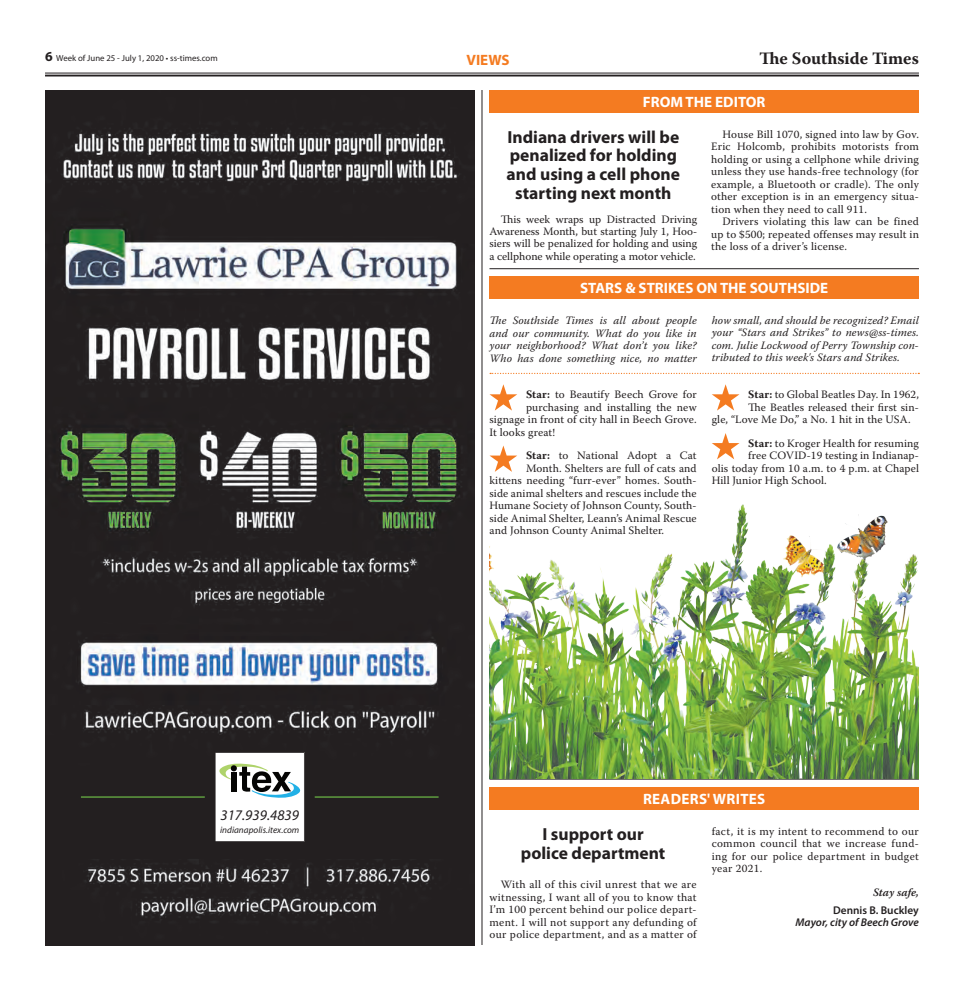
<style>
.page{position:relative;width:964px;height:990px;background:#fff}
.page>*{position:absolute;margin:0;border:0;box-sizing:border-box;transform-origin:0 0}
.Headline_-_14pt{font:700 17.5px/18.8px "Myriad Pro";color:#231f20;text-align:center}
.t1{font:700 17.38px "Warnock Pro";color:#231f20}
.Body_Copy{font:700 15px "Myriad Pro";color:#fff}
.Body_Copy-2{font:700 15px "Myriad Pro";letter-spacing:.02em;color:#fff}
.Briefs{font:700 15px "Myriad Pro";color:#f47b21}
.t2{font:italic 14.75px "Myriad";letter-spacing:.005em;color:#231f20}
.Body_Copy-3{font:11.25px/12.5px "Warnock Pro";letter-spacing:.01em;color:#231f20;text-align:justify}
.Body_Copy-4{font:italic 11.25px/12.5px "Warnock Pro";letter-spacing:.01em;color:#231f20;text-align:justify}
.Body_Copy-5{font:italic 600 11.25px "Myriad Pro";color:#231f20}
.Body_Copy-6{font:600 11.25px "Myriad Pro";color:#231f20}
.Body_Copy-7{font:italic 600 11.25px "Warnock Pro";color:#231f20}
.t3{font:italic 9.25px "Myriad";letter-spacing:.005em;color:#231f20}
.t4{font:8.75px "Myriad Pro";color:#231f20}
.s1{font-weight:700;font-size:13.75px}
.s2{font-weight:700}
</style>
<div class="page">
<hr style="left:45px;top:73px;width:873px;height:1px;background:#231f20">
<hr style="left:45px;top:75px;width:873px;height:2px;background:#231f20">
<hr style="left:481px;top:90px;width:1px;height:855px;background:#231f20">
<div style="left:489px;top:90px;width:429px;height:22px;background:#f47b21"></div>
<div style="left:489px;top:787px;width:429px;height:22px;background:#f47b21"></div>
<hr style="left:489px;top:779px;width:429px;height:1px;background:#231f20">
<hr style="left:489px;top:268px;width:429px;height:1px;background:#231f20">
<img style="left:45px;top:90px;width:429px;height:855px">
<hr style="left:314px;top:796px;width:124px;height:2px;background:#68b044">
<hr style="left:81px;top:796px;width:124px;height:2px;background:#68b044">
<svg style="left:215px;top:752px;width:90px;height:90px"></svg>
<svg style="left:489px;top:384px;width:28px;height:27px"></svg>
<svg style="left:489px;top:446px;width:28px;height:26px"></svg>
<svg style="left:712px;top:384px;width:27px;height:27px"></svg>
<svg style="left:712px;top:433px;width:27px;height:26px"></svg>
<svg style="left:490px;top:373px;width:428px;height:1px"></svg>
<div style="left:489px;top:276px;width:429px;height:22px;background:#f47b21"></div>
<img style="left:489px;top:504px;width:429px;height:275px">
<p class="t4" style="left:45px;top:53px;width:174px"><span class="s1">6</span> Week of June 25 - July 1, 2020 • ss-times.com</p>
<p class="Briefs" style="left:466px;top:50px;width:45px">VIEWS</p>
<h2 class="t1" style="left:759px;top:48px;width:161px">The Southside Times</h2>
<p class="Body_Copy" style="left:642px;top:92px;width:124px">FROM THE EDITOR</p>
<p class="Headline_-_14pt" style="left:506px;top:127px;width:175px">Indiana drivers will be penalized for holding and using a cell phone starting next month</p>
<p class="Body_Copy-3" style="left:489px;top:212px;width:209px;text-indent:11px">This week wraps up Distracted Driving Awareness Month, but starting July 1, Hoo&shy;siers will be penalized for holding and using a cellphone while operating a motor vehicle.</p>
<p class="Body_Copy-3" style="left:710px;top:128px;width:209px;text-indent:11px">House Bill 1070, signed into law by Gov.<br>Eric Holcomb, prohibits motorists from holding or using a cellphone while driving unless they use hands-free technology (for example, a Bluetooth or cradle). The only other exception is in an emergency situa&shy;tion when they need to call 911.</p>
<p class="Body_Copy-3" style="left:710px;top:215px;width:209px;text-indent:11px">Drivers violating this law can be fined up to $500; repeated offenses may result in the loss of a driver’s license.</p>
<p class="Body_Copy" style="left:580px;top:278px;width:249px">STARS &amp; STRIKES ON THE SOUTHSIDE</p>
<p class="Body_Copy-4" style="left:489px;top:314px;width:209px">The Southside Times is all about people and our community. What do you like in your neighborhood? What don’t you like?<br>Who has done something nice, no matter</p>
<p class="Body_Copy-4" style="left:711px;top:313px;width:209px">how small, and should be recognized? Email your “Stars and Strikes” to news@ss-times. com. Julie Lockwood of Perry Township con&shy;tributed to this week's Stars and Strikes.</p>
<p class="Body_Copy-3" style="left:525px;top:388px;width:172px"><span class="s2">Star:</span> to Beautify Beech Grove for</p>
<p class="Body_Copy-3" style="left:525px;top:400px;width:172px">purchasing and installing the new</p>
<p class="Body_Copy-3" style="left:489px;top:413px;width:208px">signage in front of city hall in Beech Grove.</p>
<p class="Body_Copy-3" style="left:489px;top:425px;width:67px">It looks great!</p>
<p class="Body_Copy-3" style="left:525px;top:449px;width:172px"><span class="s2">Star:</span> to National Adopt a Cat</p>
<p class="Body_Copy-3" style="left:525px;top:462px;width:172px">Month. Shelters are full of cats and</p>
<p class="Body_Copy-3" style="left:489px;top:474px;width:209px">kittens needing “furr-ever” homes. South-</p>
<p class="Body_Copy-3" style="left:489px;top:487px;width:209px">side animal shelters and rescues include the</p>
<p class="Body_Copy-3" style="left:489px;top:499px;width:209px">Humane Society of Johnson County, South-</p>
<p class="Body_Copy-3" style="left:489px;top:512px;width:209px">side Animal Shelter, Leann’s Animal Rescue</p>
<p class="Body_Copy-3" style="left:489px;top:524px;width:176px">and Johnson County Animal Shelter.</p>
<p class="Body_Copy-3" style="left:748px;top:388px;width:172px"><span class="s2">Star:</span> to Global Beatles Day. In 1962,</p>
<p class="Body_Copy-3" style="left:748px;top:400px;width:172px">The Beatles released their first sin-</p>
<p class="Body_Copy-3" style="left:711px;top:413px;width:200px">gle, “Love Me Do,” a No. 1 hit in the USA.</p>
<p class="Body_Copy-3" style="left:748px;top:437px;width:172px"><span class="s2">Star:</span> to Kroger Health for resuming</p>
<p class="Body_Copy-3" style="left:748px;top:449px;width:172px">free COVID-19 testing in Indianap-</p>
<p class="Body_Copy-3" style="left:711px;top:462px;width:209px">olis today from 10 a.m. to 4 p.m. at Chapel</p>
<p class="Body_Copy-3" style="left:711px;top:474px;width:116px">Hill Junior High School.</p>
<p class="t2" style="left:220px;top:807px;width:80px">317.939.4839</p>
<p class="t3" style="left:220px;top:825px;width:81px">indianapolis.itex.com</p>
<p class="Body_Copy-2" style="left:642px;top:789px;width:124px">READERS' WRITES</p>
<p class="Headline_-_14pt" style="left:520px;top:824px;width:146px">I support our police department</p>
<p class="Body_Copy-3" style="left:489px;top:878px;width:208px;text-indent:11px">With all of this civil unrest that we are witnessing, I want all of you to know that I’m 100 percent behind our police depart&shy;ment. I will not support any defunding of our police department, and as a matter of</p>
<p class="Body_Copy-3" style="left:711px;top:824px;width:209px">fact, it is my intent to recommend to our common council that we increase fund&shy;ing for our police department in budget year 2021.</p>
<p class="Body_Copy-7" style="left:872px;top:885px;width:47px">Stay safe,</p>
<p class="Body_Copy-6" style="left:832px;top:903px;width:87px">Dennis B. Buckley</p>
<p class="Body_Copy-5" style="left:795px;top:915px;width:125px">Mayor, city of Beech Grove</p>
</div>
